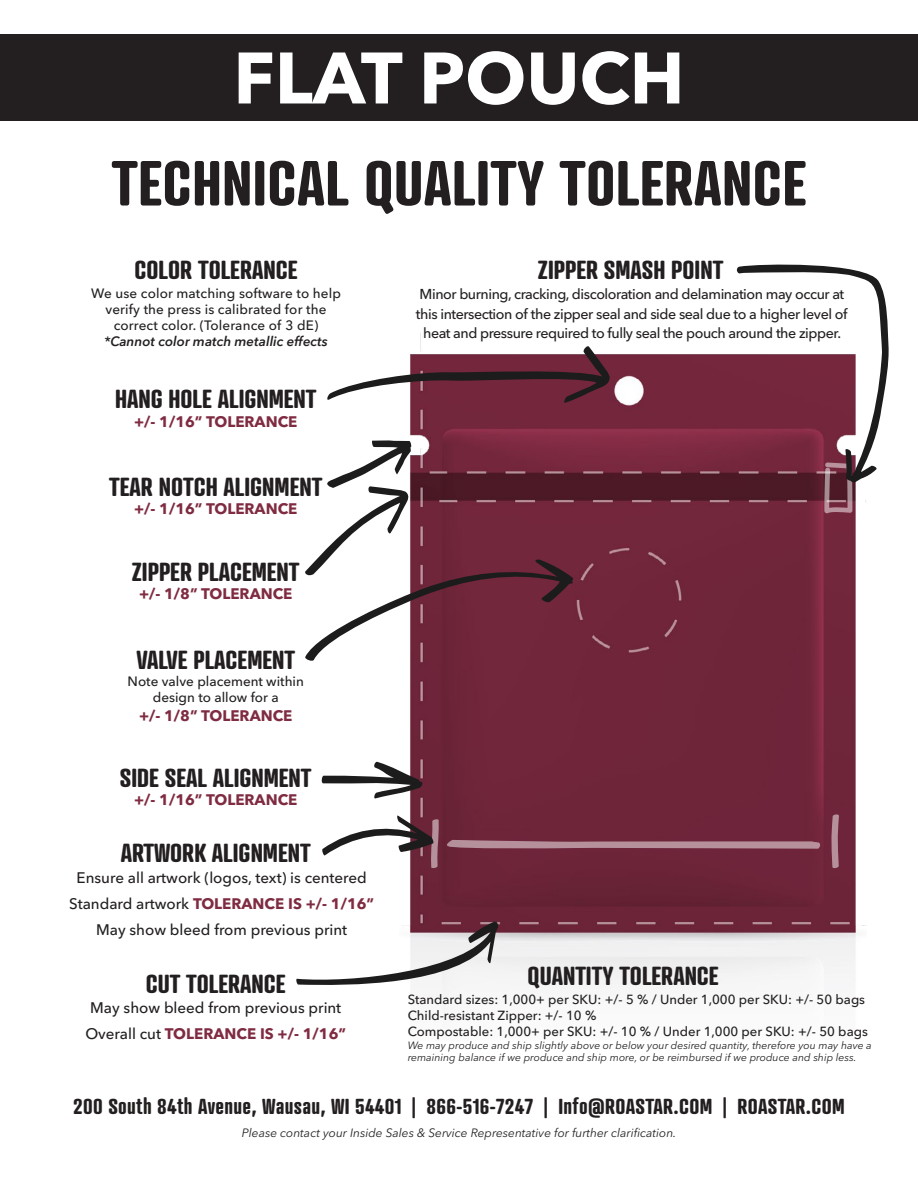
<style>
.page{position:relative;width:918px;height:1188px;background:#fff}
.page>*{position:absolute;margin:0;border:0;box-sizing:border-box;transform-origin:0 0}
.t1{font:700 72px "Avenir Next LT Pro";color:#fff}
.t2{font:700 61.5px "Atrament";letter-spacing:.01em;color:#231f20}
.t3{font:700 25.35px "Atrament";color:#231f20}
.t4{font:700 21px "Atrament";letter-spacing:.015em;color:#231f20}
.t5{font:700 15.15px "Avenir Next LT Pro";color:#7f2b41}
.t6{font:500 15.15px "Avenir Next LT Pro";color:#231f20}
.t7{font:500 14.25px/19.5px "Avenir Next LT Pro";letter-spacing:-.03em;color:#231f20;text-align:center}
.t8{font:500 13.5px/16.2px "Avenir Next LT Pro";letter-spacing:.01em;color:#231f20;text-align:center}
.t9{font:italic 600 13.5px "Avenir Next LT Pro";color:#231f20}
.t10{font:500 13.2px "Avenir Next LT Pro";color:#231f20}
.t11{font:italic 12px "Avenir Next LT Pro";color:#231f20}
.t12{font:italic 10.5px/12.6px "Avenir Next LT Pro";color:#231f20}
.s1{font-weight:500;color:#231f20}
</style>
<div class="page">
<div style="left:0;top:34px;width:918px;height:87px;background:#231f20"></div>
<img style="left:410px;top:333px;width:457px;height:666px">
<svg style="left:321px;top:761px;width:103px;height:38px"></svg>
<svg style="left:305px;top:440px;width:269px;height:222px"></svg>
<svg style="left:831px;top:813px;width:8px;height:56px"></svg>
<svg style="left:447px;top:840px;width:374px;height:9px;background:#a47683"></svg>
<svg style="left:322px;top:814px;width:117px;height:55px"></svg>
<svg style="left:296px;top:921px;width:202px;height:65px"></svg>
<svg style="left:327px;top:344px;width:285px;height:60px"></svg>
<svg style="left:737px;top:264px;width:152px;height:250px"></svg>
<p class="t1" style="left:233px;top:34px;width:453px">FLAT POUCH</p>
<p class="t2" style="left:112px;top:144px;width:696px">TECHNICAL QUALITY TOLERANCE</p>
<p class="t3" style="left:135px;top:254px;width:164px">COLOR TOLERANCE</p>
<p class="t8" style="left:91px;top:285px;width:251px">We use color matching software to help verify the press is calibrated for the correct color. (Tolerance of 3 dE)</p>
<p class="t9" style="left:104px;top:333px;width:225px">*Cannot color match metallic effects</p>
<p class="t3" style="left:115px;top:382px;width:203px">HANG HOLE ALIGNMENT</p>
<p class="t5" style="left:134px;top:412px;width:165px">+/- 1/16” TOLERANCE</p>
<p class="t3" style="left:109px;top:470px;width:215px">TEAR NOTCH ALIGNMENT</p>
<p class="t5" style="left:134px;top:499px;width:165px">+/- 1/16” TOLERANCE</p>
<p class="t3" style="left:132px;top:555px;width:169px">ZIPPER PLACEMENT</p>
<p class="t5" style="left:139px;top:584px;width:155px">+/- 1/8” TOLERANCE</p>
<p class="t3" style="left:136px;top:644px;width:160px">VALVE PLACEMENT</p>
<p class="t8" style="left:128px;top:673px;width:178px">Note valve placement within design to allow for a</p>
<p class="t5" style="left:139px;top:706px;width:155px">+/- 1/8” TOLERANCE</p>
<p class="t3" style="left:120px;top:762px;width:193px">SIDE SEAL ALIGNMENT</p>
<p class="t5" style="left:134px;top:791px;width:165px">+/- 1/16” TOLERANCE</p>
<p class="t3" style="left:121px;top:837px;width:191px">ARTWORK ALIGNMENT</p>
<p class="t6" style="left:77px;top:869px;width:292px">Ensure all artwork (logos, text) is centered</p>
<p class="t5" style="left:69px;top:894px;width:307px"><span class="s1">Standard artwork</span> TOLERANCE IS +/- 1/16”</p>
<p class="t6" style="left:96px;top:920px;width:253px">May show bleed from previous print</p>
<p class="t3" style="left:146px;top:967px;width:141px">CUT TOLERANCE</p>
<p class="t6" style="left:90px;top:998px;width:253px">May show bleed from previous print</p>
<p class="t5" style="left:85px;top:1024px;width:262px"><span class="s1">Overall cut</span> TOLERANCE IS +/- 1/16”</p>
<p class="t3" style="left:538px;top:254px;width:187px">ZIPPER SMASH POINT</p>
<p class="t7" style="left:416px;top:284px;width:433px">Minor burning, cracking, discoloration and delamination may occur at this intersection of the zipper seal and side seal due to a higher level of heat and pressure required to fully seal the pouch around the zipper.</p>
<p class="t3" style="left:528px;top:960px;width:193px">QUANTITY TOLERANCE</p>
<p class="t10" style="left:408px;top:991px;width:459px">Standard sizes: 1,000+ per SKU: +/- 5 % / Under 1,000 per SKU: +/- 50 bags</p>
<p class="t10" style="left:408px;top:1007px;width:190px">Child-resistant Zipper: +/- 10 %</p>
<p class="t10" style="left:408px;top:1023px;width:462px">Compostable: 1,000+ per SKU: +/- 10 % / Under 1,000 per SKU: +/- 50 bags</p>
<p class="t12" style="left:408px;top:1039px;width:466px">We may produce and ship slightly above or below your desired quantity, therefore you may have a remaining balance if we produce and ship more, or be reimbursed if we produce and ship less.</p>
<h3 class="t4" style="left:73px;top:1093px;width:773px">200 South 84th Avenue, Wausau, WI 54401 | 866-516-7247 | Info@ROASTAR.COM | ROASTAR.COM</h3>
<p class="t11" style="left:242px;top:1125px;width:436px">Please contact your Inside Sales &amp; Service Representative for further clarification.</p>
</div>
